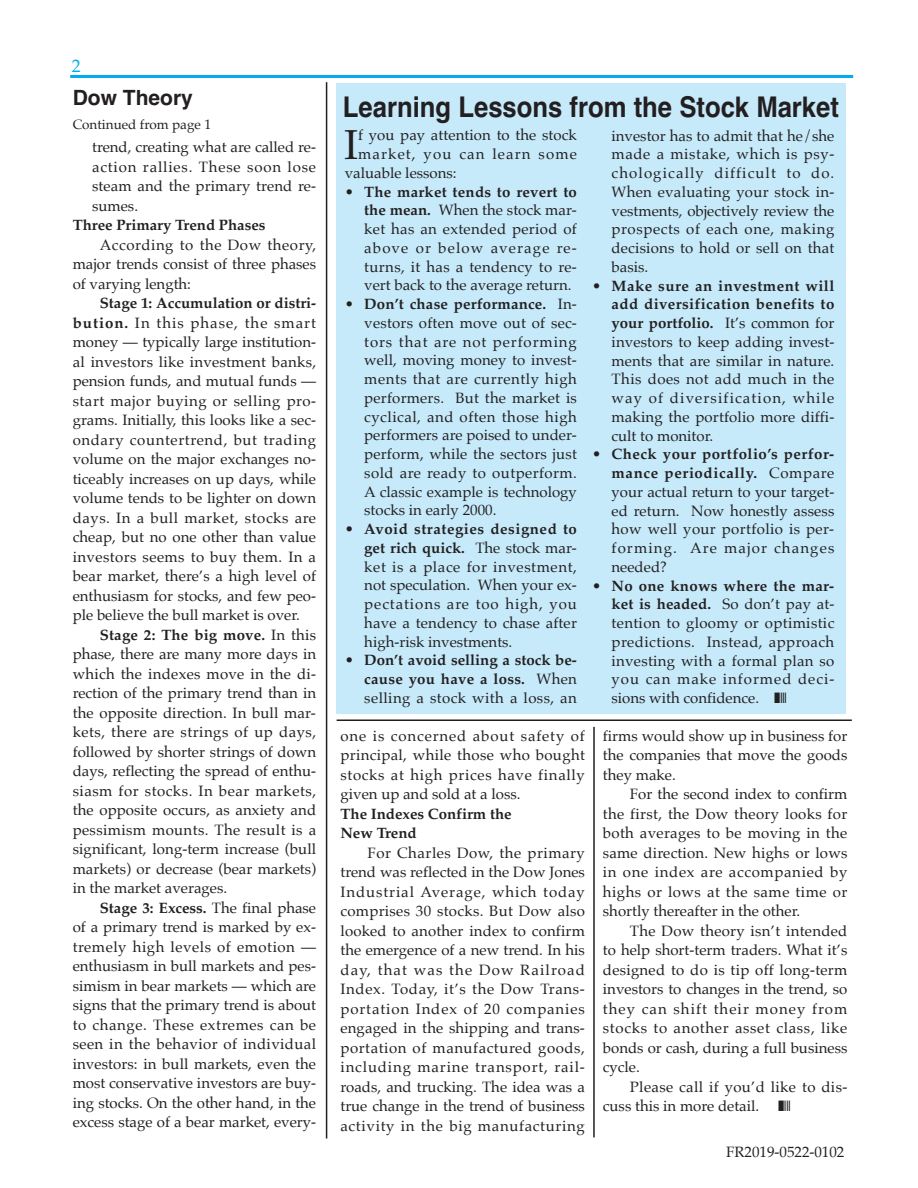
<style>
.page{position:relative;width:918px;height:1188px;background:#fff}
.page>*{position:absolute;margin:0;border:0;box-sizing:border-box;transform-origin:0 0}
.t1{font:42px "Palatino";color:#231f20}
.t2{font:700 28.5px "Helvetica";color:#231f20;scale:.9 1}
.t3{font:700 21px "Helvetica";color:#231f20}
.t4{font:18px "Palatino";color:#00aeef}
.t5{font:15px/19.5px "Palatino";color:#231f20;text-align:justify}
.t6{font:700 15px/18.8px "Palatino";color:#231f20;text-align:justify}
.t7{font:15px/19.5px "Palatino";letter-spacing:.02em;color:#231f20}
.t8{font:15px "Palatino";letter-spacing:.075em;color:#231f20}
.t9{font:13.5px "Palatino";color:#231f20}
.s1{font-weight:700}
.s2{font-weight:400}
</style>
<div class="page">
<div style="left:336px;top:83px;width:510px;height:631px;background:#c6eafa"></div>
<hr style="left:70px;top:75px;width:783px;height:3px;background:#00aeef">
<hr style="left:326px;top:82px;width:1px;height:1057px;background:#231f20">
<hr style="left:337px;top:719px;width:515px;height:2px;background:#231f20">
<hr style="left:593px;top:727px;width:2px;height:410px;background:#231f20">
<p class="t4" style="left:72px;top:57px;width:10px">2</p>
<h3 class="t3" style="left:73px;top:90px;width:122px">Dow Theory</h3>
<h2 class="t2" style="left:343px;top:96px;width:553px">Learning Lessons from the Stock Market</h2>
<p class="t5" style="left:92px;top:139px;width:226px">trend, creating what are called re&shy;action rallies. These soon lose steam and the primary trend re&shy;sumes.</p>
<p class="t6" style="left:73px;top:217px;width:194px">Three Primary Trend Phases</p>
<p class="t5" style="left:73px;top:236px;width:245px;text-indent:27px">According to the Dow theory, major trends consist of three phases of varying length:</p>
<p class="t5" style="left:73px;top:295px;width:245px;text-indent:27px"><span class="s1">Stage 1: Accumulation or distri&shy;bution.</span> In this phase, the smart money — typically large institution&shy;al investors like investment banks, pension funds, and mutual funds — start major buying or selling pro&shy;grams. Initially, this looks like a sec&shy;ondary countertrend, but trading volume on the major exchanges no&shy;ticeably increases on up days, while volume tends to be lighter on down days. In a bull market, stocks are cheap, but no one other than value investors seems to buy them. In a bear market, there’s a high level of enthusiasm for stocks, and few peo&shy;ple believe the bull market is over.</p>
<p class="t5" style="left:73px;top:626px;width:245px;text-indent:27px"><span class="s1">Stage 2: The big move.</span> In this phase, there are many more days in which the indexes move in the di&shy;rection of the primary trend than in the opposite direction. In bull mar&shy;kets, there are strings of up days, followed by shorter strings of down days, reflecting the spread of enthu&shy;siasm for stocks. In bear markets, the opposite occurs, as anxiety and pessimism mounts. The result is a significant, long-term increase (bull markets) or decrease (bear markets) in the market averages.</p>
<p class="t5" style="left:73px;top:899px;width:245px;text-indent:27px"><span class="s1">Stage 3: Excess.</span> The final phase of a primary trend is marked by ex&shy;tremely high levels of emotion — enthusiasm in bull markets and pes&shy;simism in bear markets — which are signs that the primary trend is about to change. These extremes can be seen in the behavior of individual investors: in bull markets, even the most conservative investors are buy&shy;ing stocks. On the other hand, in the excess stage of a bear market, every-</p>
<p class="t9" style="left:73px;top:118px;width:140px">Continued from page 1</p>
<h1 class="t1" style="left:344px;top:124px;width:16px">I</h1>
<p class="t5" style="left:358px;top:126px;width:220px">f you pay attention to the stock</p>
<p class="t5" style="left:612px;top:127px;width:224px;line-height:18.8px">investor has to admit that he/she made a mistake, which is psy&shy;chologically difficult to do.<br>When evaluating your stock in&shy;vestments, objectively review the prospects of each one, making decisions to hold or sell on that basis.</p>
<p class="t5" style="left:612px;top:277px;width:224px;line-height:18.8px;text-indent:-19px">• <span class="s1">Make sure an investment will add diversification benefits to your portfolio.</span> It’s common for investors to keep adding invest&shy;ments that are similar in nature.<br>This does not add much in the way of diversification, while making the portfolio more diffi&shy;cult to monitor.</p>
<p class="t5" style="left:612px;top:446px;width:224px;line-height:18.8px;text-indent:-19px">• <span class="s1">Check your portfolio’s perfor&shy;mance periodically.</span> Compare your actual return to your target&shy;ed return. Now honestly assess how well your portfolio is per&shy;forming. Are major changes needed?</p>
<p class="t5" style="left:612px;top:577px;width:224px;line-height:18.8px;text-indent:-19px">• <span class="s1">No one knows where the mar&shy;ket is headed.</span> So don’t pay at&shy;tention to gloomy or optimistic predictions. Instead, approach investing with a formal plan so you can make informed deci&shy;sions with confidence.</p>
<p class="t8" style="left:358px;top:147px;width:220px">market, you can learn some</p>
<p class="t5" style="left:345px;top:164px;width:113px">valuable lessons:</p>
<p class="t5" style="left:364px;top:183px;width:214px;line-height:18.8px;text-indent:-19px">• <span class="s1">The market tends to revert to the mean.</span> When the stock mar&shy;ket has an extended period of above or below average re&shy;turns, it has a tendency to re&shy;vert back to the average return.</p>
<p class="t5" style="left:364px;top:296px;width:214px;line-height:18.8px;text-indent:-19px">• <span class="s1">Don’t chase performance.</span> In&shy;vestors often move out of sec&shy;tors that are not performing well, moving money to invest&shy;ments that are currently high performers. But the market is cyclical, and often those high performers are poised to under&shy;perform, while the sectors just sold are ready to outperform.<br>A classic example is technology stocks in early 2000.</p>
<p class="t5" style="left:364px;top:521px;width:214px;line-height:18.8px;text-indent:-19px">• <span class="s1">Avoid strategies designed to get rich quick.</span> The stock mar&shy;ket is a place for investment, not speculation. When your ex&shy;pectations are too high, you have a tendency to chase after high-risk investments.</p>
<p class="t6" style="left:364px;top:652px;width:214px;text-indent:-19px"><span class="s2">•</span> Don’t avoid selling a stock be&shy;cause you have a loss. <span class="s2">When selling a stock with a loss, an</span></p>
<p class="t5" style="left:603px;top:727px;width:246px">firms would show up in business for the companies that move the goods they make.</p>
<p class="t5" style="left:603px;top:785px;width:246px;text-indent:27px">For the second index to confirm the first, the Dow theory looks for both averages to be moving in the same direction. New highs or lows in one index are accompanied by highs or lows at the same time or shortly thereafter in the other.</p>
<p class="t5" style="left:603px;top:922px;width:246px;text-indent:27px">The Dow theory isn’t intended to help short-term traders. What it’s designed to do is tip off long-term investors to changes in the trend, so they can shift their money from stocks to another asset class, like bonds or cash, during a full business cycle.</p>
<p class="t7" style="left:603px;top:1078px;width:246px;text-indent:27px">Please call if you’d like to dis&shy;cuss this in more detail.</p>
<p class="t5" style="left:340px;top:727px;width:246px">one is concerned about safety of principal, while those who bought stocks at high prices have finally given up and sold at a loss.</p>
<p class="t6" style="left:340px;top:805px;width:173px;line-height:19.5px">The Indexes Confirm the<br>New Trend</p>
<p class="t5" style="left:340px;top:844px;width:246px;text-indent:27px">For Charles Dow, the primary trend was reflected in the Dow Jones Industrial Average, which today comprises 30 stocks. But Dow also looked to another index to confirm the emergence of a new trend. In his day, that was the Dow Railroad Index. Today, it’s the Dow Trans&shy;portation Index of 20 companies engaged in the shipping and trans&shy;portation of manufactured goods, including marine transport, rail&shy;roads, and trucking. The idea was a true change in the trend of business activity in the big manufacturing</p>
<p class="t5" style="left:726px;top:1143px;width:120px">FR2019-0522-0102</p>
</div>
